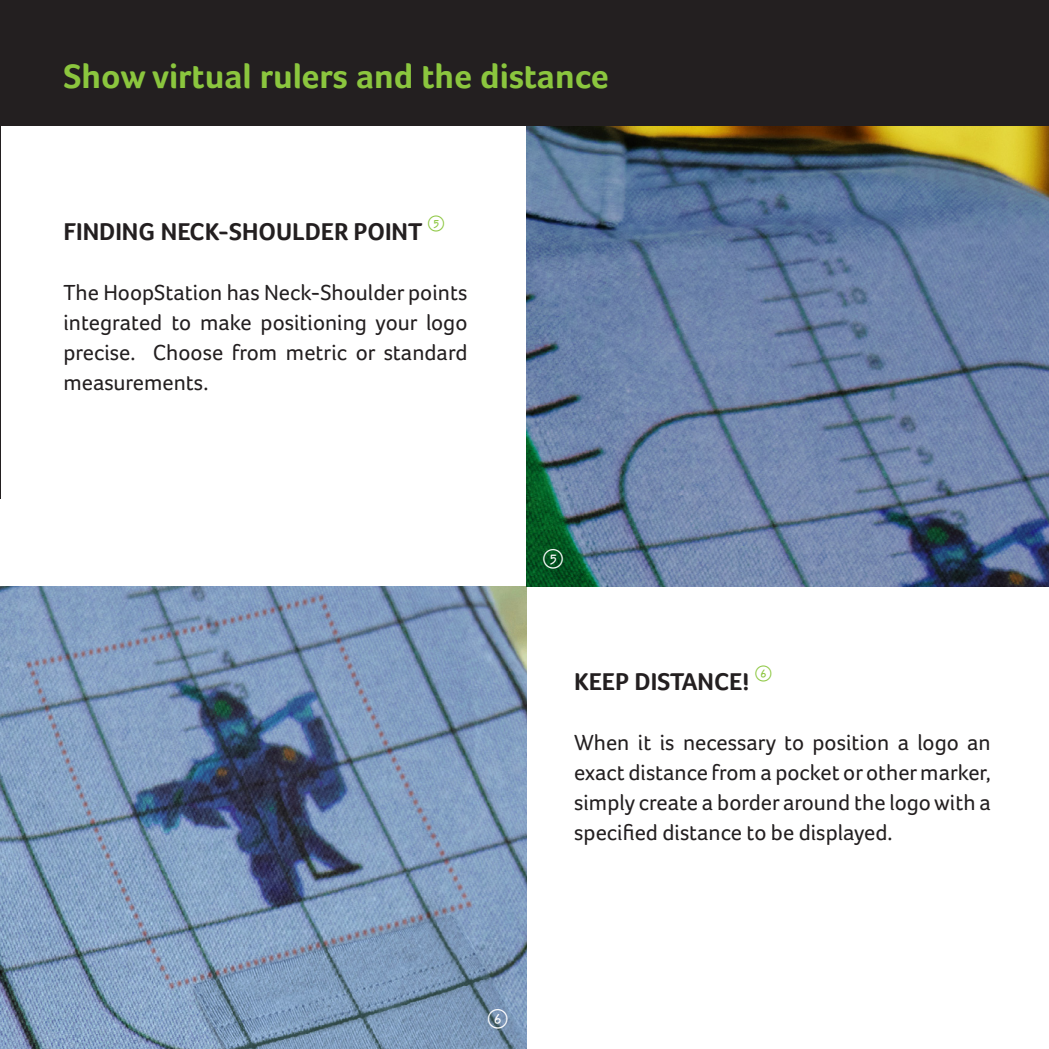
<style>
.page{position:relative;width:1049px;height:1049px;background:#fff}
.page>*{position:absolute;margin:0;border:0;box-sizing:border-box;transform-origin:0 0}
.t1{font:700 35px "Foco";color:#8bc63e}
.t2{font:700 25px "Foco";color:#231f20}
.t3{font:22.5px/30px "Foco";color:#231f20;text-align:justify}
.t4{font:21.5px "Sm Icons Clean";color:#fff}
</style>
<div class="page">
<img style="left:0;top:586px;width:526px;height:463px">
<img style="left:526px;top:125px;width:523px;height:461px">
<hr style="left:0;top:38px;width:1px;height:461px;background:#231f20">
<div style="left:0;top:0;width:1049px;height:125px;background:#231f20"></div>
<h1 class="t1" style="left:63px;top:55px;width:547px">Show virtual rulers and the distance</h1>
<p class="t2" style="left:63px;top:217px;width:383px">FINDING NECK-SHOULDER POINT <sup>5</sup></p>
<p class="t3" style="left:63px;top:277px;width:405px">The HoopStation has Neck-Shoulder points integrated to make positioning your logo precise. Choose from metric or standard measurements.</p>
<p class="t4" style="left:542px;top:545px;width:24px">5</p>
<p class="t2" style="left:574px;top:667px;width:200px">KEEP DISTANCE! <sup>6</sup></p>
<p class="t3" style="left:574px;top:727px;width:418px">When it is necessary to position a logo an exact distance from a pocket or other marker, simply create a border around the logo with a specified distance to be displayed.</p>
<p class="t4" style="left:487px;top:1005px;width:24px">6</p>
</div>
